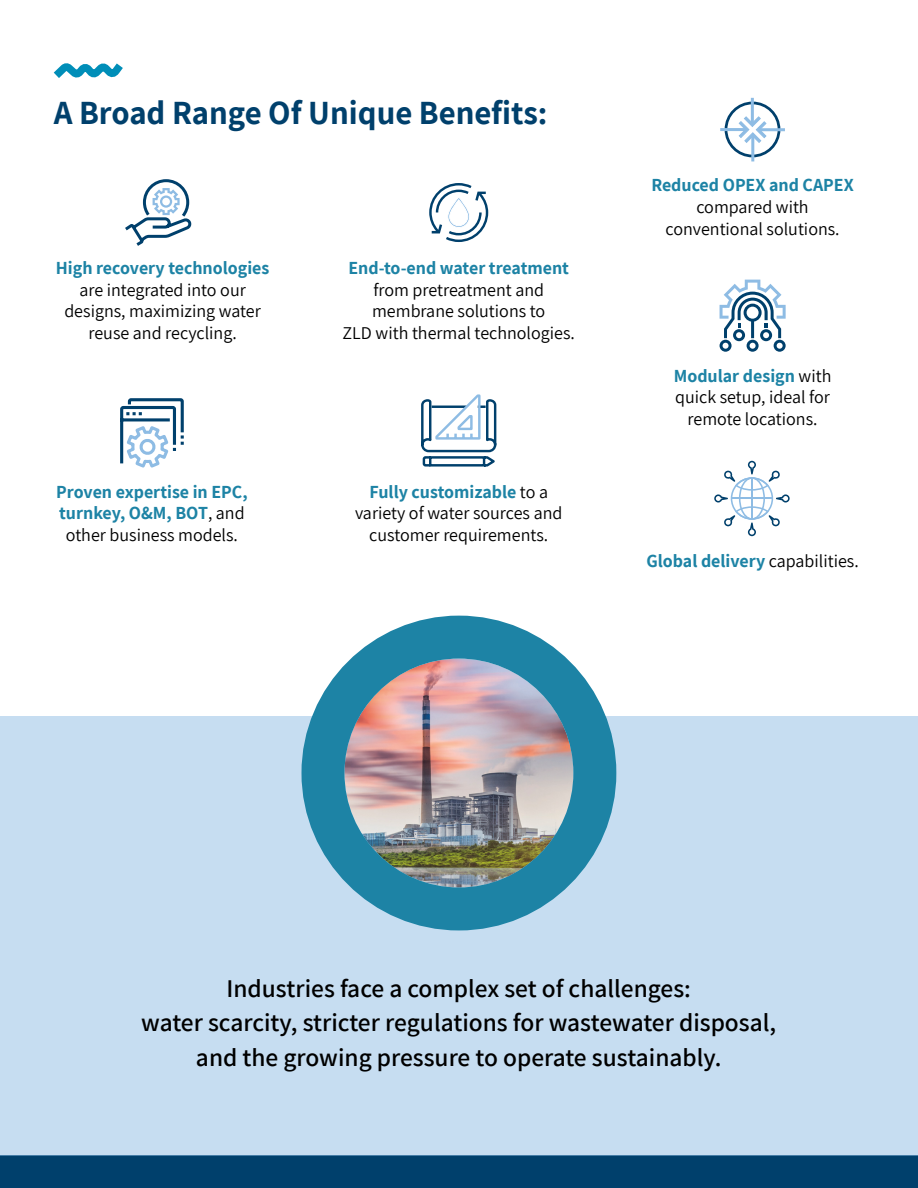
<style>
.page{position:relative;width:918px;height:1188px;background:#fff}
.page>*{position:absolute;margin:0;border:0;box-sizing:border-box;transform-origin:0 0}
.t1{font:700 33px "Assistant";color:#00406c}
.t2{font:600 25.5px/34.5px "Assistant";color:#000;text-align:center}
.t3{font:18px/21.6px "Assistant";color:#000;text-align:center}
.t4{font:700 18px/21.6px "Assistant";color:#1d83a5;text-align:center}
.s1{font-weight:400;color:#000}
.s2{font-weight:700;color:#1d83a5}
</style>
<div class="page">
<div style="left:0;top:1156px;width:918px;height:32px;background:#00406c"></div>
<div style="left:0;top:717px;width:918px;height:439px;background:#c6ddf1"></div>
<svg style="left:125px;top:179px;width:67px;height:67px"></svg>
<svg style="left:429px;top:183px;width:59px;height:59px"></svg>
<div style="left:725px;top:102px;width:55px;height:55px;border:3px solid #00406c;border-radius:50%"></div>
<hr style="left:760px;top:128px;width:25px;height:3px;background:#8ebce4">
<hr style="left:751px;top:136px;width:3px;height:25px;background:#8ebce4">
<hr style="left:720px;top:128px;width:26px;height:3px;background:#8ebce4">
<svg style="left:738px;top:116px;width:29px;height:27px"></svg>
<hr style="left:751px;top:98px;width:3px;height:25px;background:#8ebce4">
<svg style="left:720px;top:280px;width:66px;height:72px"></svg>
<svg style="left:714px;top:461px;width:76px;height:75px"></svg>
<hr style="left:732px;top:498px;width:40px;height:1px;background:#8ebce4">
<svg style="left:421px;top:394px;width:76px;height:73px"></svg>
<svg style="left:120px;top:398px;width:64px;height:70px"></svg>
<svg style="left:53px;top:63px;width:70px;height:15px"></svg>
<img style="left:344px;top:659px;width:229px;height:229px;border-radius:114px">
<div style="left:301px;top:616px;width:315px;height:314px;border:43px solid #1d83a5;border-radius:50%"></div>
<h1 class="t1" style="left:54px;top:90px;width:495px">A Broad Range Of Unique Benefits:</h1>
<p class="t4" style="left:56px;top:259px;width:215px">High recovery technologies</p>
<p class="t3" style="left:64px;top:280px;width:198px">are integrated into our designs, maximizing water reuse and recycling.</p>
<p class="t4" style="left:348px;top:259px;width:222px">End-to-end water treatment</p>
<p class="t3" style="left:343px;top:280px;width:234px">from pretreatment and membrane solutions to<br>ZLD with thermal technologies.</p>
<p class="t4" style="left:56px;top:482px;width:193px">Proven expertise in EPC, turnkey, O&amp;M, BOT<span class="s1">, and other business models.</span></p>
<p class="t3" style="left:355px;top:482px;width:209px"><span class="s2">Fully customizable</span> to a variety of water sources and customer requirements.</p>
<p class="t4" style="left:651px;top:176px;width:204px">Reduced OPEX and CAPEX</p>
<p class="t3" style="left:666px;top:198px;width:176px">compared with conventional solutions.</p>
<p class="t3" style="left:674px;top:366px;width:159px"><span class="s2">Modular design</span> with quick setup, ideal for remote locations.</p>
<p class="t4" style="left:646px;top:551px;width:214px">Global delivery <span class="s1">capabilities.</span></p>
<h2 class="t2" style="left:141px;top:973px;width:636px">Industries face a complex set of challenges:<br>water scarcity, stricter regulations for wastewater disposal, and the growing pressure to operate sustainably.</h2>
</div>
